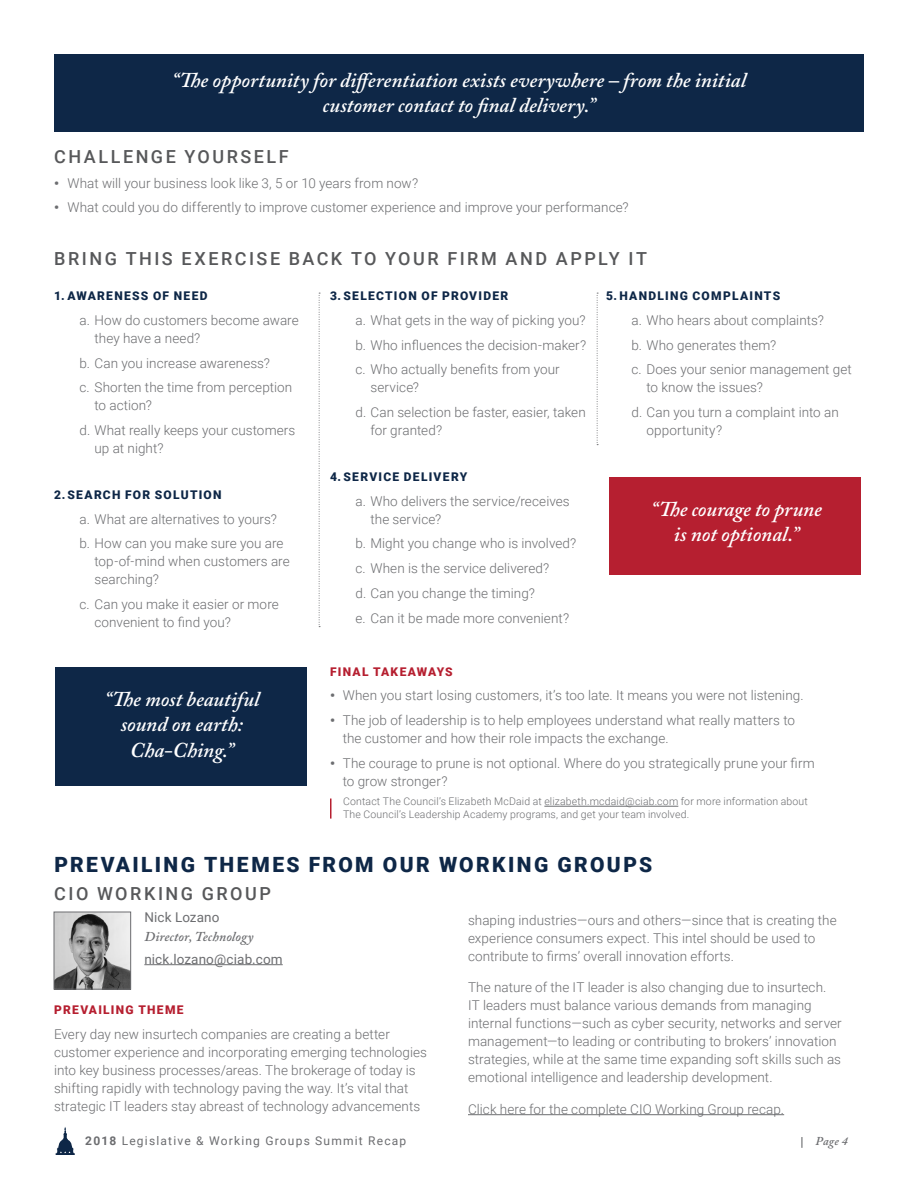
<style>
.page{position:relative;width:918px;height:1188px;background:#fff}
.page>*{position:absolute;margin:0;border:0;box-sizing:border-box;transform-origin:0 0}
.Pullout_Text{font:italic 600 21px/25.2px "Adobe Caslon Pro";color:#fff;text-align:center}
.Main_Body{font:900 21px "Roboto";letter-spacing:.115em;color:#0e2747}
.Main_Body-2{font:500 18px "Roboto";letter-spacing:.14em;color:#57585a}
.Main_Body-3{font:300 13.5px/18px "Roboto";letter-spacing:.005em;color:#6c6d70}
.Sub-Bullets{font:300 13.5px/18px "Roboto";letter-spacing:.005em;color:#6c6d70}
.Bullets{font:300 13.5px/18px "Roboto";letter-spacing:.005em;color:#6c6d70}
.Main_Body-4{font:13.5px "Roboto";letter-spacing:.01em;color:#6c6d70}
.Main_Body-5{font:italic 600 13.5px "Adobe Caslon Pro";letter-spacing:.01em;color:#6c6d70}
.Main_Body-6{font:900 12px "Roboto";letter-spacing:.105em;color:#0e2747}
.t1{font:12px "Roboto";letter-spacing:.1em;color:#6c6d70}
.Main_Body-7{font:900 12px "Roboto";letter-spacing:.105em;color:#b61f30}
.t2{font:italic 600 12px "Adobe Caslon Pro";color:#6c6d70}
.Main_Body-8{font:300 10.5px/12.6px "Roboto";letter-spacing:.015em;color:#6c6d70}
.s1{font-weight:900}
.s2{font-weight:700}
</style>
<div class="page">
<svg style="left:56px;top:1127px;width:19px;height:28px"></svg>
<div style="left:54px;top:54px;width:810px;height:77px;background:#0e2747"></div>
<div style="left:609px;top:477px;width:252px;height:97px;background:#b61f30"></div>
<div style="left:55px;top:667px;width:251px;height:119px;background:#0e2747"></div>
<hr style="left:544px;top:806px;width:134px;height:1px;background:#6c6d70">
<hr style="left:330px;top:799px;width:2px;height:20px;background:#b61f30">
<hr style="left:144px;top:964px;width:139px;height:1px;background:#6c6d70">
<hr style="left:468px;top:1114px;width:316px;height:1px;background:#6c6d70">
<img style="left:56px;top:914px;width:73px;height:73px">
<div style="left:54px;top:912px;width:77px;height:77px;border:1px solid #6c6d70"></div>
<svg style="left:319px;top:293px;width:1px;height:334px"></svg>
<svg style="left:597px;top:293px;width:1px;height:152px"></svg>
<p class="Pullout_Text" style="left:172px;top:67px;width:576px">“The opportunity for differentiation exists everywhere – from the initial customer contact to final delivery.”</p>
<p class="Main_Body-2" style="left:54px;top:144px;width:236px">CHALLENGE YOURSELF</p>
<p class="Main_Body-3" style="left:54px;top:173px;width:366px"><span class="s1">•</span> What will your business look like 3, 5 or 10 years from now?</p>
<p class="Main_Body-3" style="left:54px;top:198px;width:576px"><span class="s1">•</span> What could you do differently to improve customer experience and improve your performance?</p>
<p class="Main_Body-2" style="left:54px;top:246px;width:594px">BRING THIS EXERCISE BACK TO YOUR FIRM AND APPLY IT</p>
<p class="Main_Body-6" style="left:54px;top:287px;width:155px">1. AWARENESS OF NEED</p>
<p class="Sub-Bullets" style="left:94px;top:310px;width:206px;text-indent:-15px">a. How do customers become aware they have a need?</p>
<p class="Sub-Bullets" style="left:80px;top:353px;width:192px">b. Can you increase awareness?</p>
<p class="Sub-Bullets" style="left:94px;top:378px;width:199px;text-indent:-15px">c. Shorten the time from perception to action?</p>
<p class="Sub-Bullets" style="left:94px;top:421px;width:202px;text-indent:-15px">d. What really keeps your customers up at night?</p>
<p class="Main_Body-6" style="left:54px;top:486px;width:169px">2.SEARCH FOR SOLUTION</p>
<p class="Sub-Bullets" style="left:80px;top:509px;width:199px">a. What are alternatives to yours?</p>
<p class="Sub-Bullets" style="left:94px;top:534px;width:197px;text-indent:-15px">b. How can you make sure you are top-of-mind when customers are searching?</p>
<p class="Sub-Bullets" style="left:94px;top:595px;width:186px;text-indent:-15px">c. Can you make it easier or more convenient to find you?</p>
<p class="Main_Body-6" style="left:330px;top:287px;width:180px">3.SELECTION OF PROVIDER</p>
<p class="Sub-Bullets" style="left:356px;top:310px;width:232px">a. What gets in the way of picking you?</p>
<p class="Sub-Bullets" style="left:356px;top:335px;width:232px">b. Who influences the decision-maker?</p>
<p class="Sub-Bullets" style="left:370px;top:360px;width:191px;text-indent:-15px">c. Who actually benefits from your service?</p>
<p class="Sub-Bullets" style="left:370px;top:403px;width:217px;text-indent:-15px">d. Can selection be faster, easier, taken for granted?</p>
<p class="Main_Body-6" style="left:330px;top:468px;width:139px">4.SERVICE DELIVERY</p>
<p class="Sub-Bullets" style="left:370px;top:491px;width:201px;text-indent:-15px">a. Who delivers the service/receives the service?</p>
<p class="Sub-Bullets" style="left:356px;top:534px;width:222px">b. Might you change who is involved?</p>
<p class="Sub-Bullets" style="left:356px;top:559px;width:195px">c. When is the service delivered?</p>
<p class="Sub-Bullets" style="left:356px;top:584px;width:181px">d. Can you change the timing?</p>
<p class="Sub-Bullets" style="left:356px;top:608px;width:215px">e. Can it be made more convenient?</p>
<p class="Main_Body-6" style="left:606px;top:287px;width:176px">5.HANDLING COMPLAINTS</p>
<p class="Sub-Bullets" style="left:632px;top:310px;width:194px">a. Who hears about complaints?</p>
<p class="Sub-Bullets" style="left:632px;top:335px;width:146px">b. Who generates them?</p>
<p class="Sub-Bullets" style="left:646px;top:360px;width:207px;text-indent:-15px">c. Does your senior management get to know the issues?</p>
<p class="Sub-Bullets" style="left:646px;top:403px;width:194px;text-indent:-15px">d. Can you turn a complaint into an opportunity?</p>
<p class="Pullout_Text" style="left:651px;top:496px;width:173px">“The courage to prune is not optional.”</p>
<p class="Pullout_Text" style="left:104px;top:686px;width:157px">“The most beautiful sound on earth:<br>Cha-Ching.”</p>
<p class="Main_Body-7" style="left:330px;top:663px;width:124px">FINAL TAKEAWAYS</p>
<p class="Bullets" style="left:330px;top:686px;width:475px"><span class="s1">•</span> When you start losing customers, it’s too late. It means you were not listening.</p>
<p class="Bullets" style="left:343px;top:711px;width:454px;text-indent:-13px"><span class="s1">•</span> The job of leadership is to help employees understand what really matters to the customer and how their role impacts the exchange.</p>
<p class="Bullets" style="left:343px;top:754px;width:473px;text-indent:-13px"><span class="s1">•</span> The courage to prune is not optional. Where do you strategically prune your firm to grow stronger?</p>
<p class="Main_Body-8" style="left:343px;top:795px;width:466px">Contact The Council’s Elizabeth McDaid at elizabeth.mcdaid@ciab.com for more information about<br>The Council’s Leadership Academy programs, and get your team involved.</p>
<p class="Main_Body" style="left:54px;top:849px;width:599px">PREVAILING THEMES FROM OUR WORKING GROUPS</p>
<p class="Main_Body-2" style="left:54px;top:881px;width:218px">CIO WORKING GROUP</p>
<p class="Main_Body-4" style="left:144px;top:908px;width:77px">Nick Lozano</p>
<p class="Main_Body-5" style="left:144px;top:929px;width:111px">Director, Technology</p>
<p class="Main_Body-4" style="left:144px;top:949px;width:140px">nick.lozano@ciab.com</p>
<p class="Main_Body-7" style="left:54px;top:1001px;width:131px">PREVAILING THEME</p>
<p class="Main_Body-3" style="left:54px;top:1025px;width:375px">Every day new insurtech companies are creating a better customer experience and incorporating emerging technologies into key business processes/areas. The brokerage of today is shifting rapidly with technology paving the way. It’s vital that strategic IT leaders stay abreast of technology advancements</p>
<p class="Main_Body-3" style="left:468px;top:910px;width:370px">shaping industries—ours and others—since that is creating the experience consumers expect. This intel should be used to contribute to firms’ overall innovation efforts.</p>
<p class="Main_Body-3" style="left:468px;top:978px;width:375px">The nature of the IT leader is also changing due to insurtech.<br>IT leaders must balance various demands from managing internal functions—such as cyber security, networks and server management—to leading or contributing to brokers’ innovation strategies, while at the same time expanding soft skills such as emotional intelligence and leadership development.</p>
<p class="Main_Body-3" style="left:468px;top:1099px;width:318px">Click here for the complete CIO Working Group recap.</p>
<p class="t1" style="left:85px;top:1132px;width:322px"><span class="s2">2018</span> Legislative &amp; Working Groups Summit Recap</p>
<p class="t2" style="left:815px;top:1133px;width:34px">Page 4</p>
</div>
